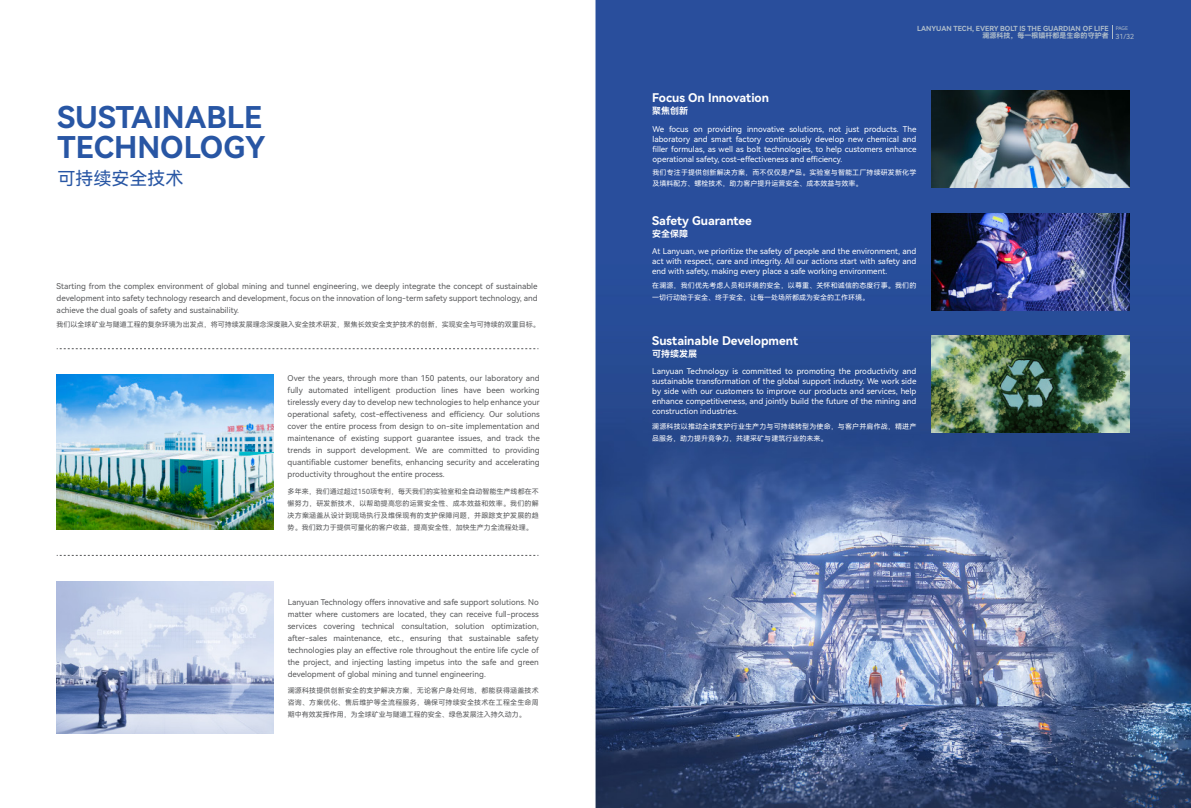
<style>
.page{position:relative;width:1191px;height:808px;background:#fff}
.page>*{position:absolute;margin:0;border:0;box-sizing:border-box;transform-origin:0 0}
.t1{font:30px/29.8px "Harmony OS Sans SC Bold";color:#2856a4}
.t2{font:18px "Harmony OS Sans SC";color:#2856a4}
.t3{font:12px "Harmony OS Sans SC Bold";color:#fff}
.t4{font:9px "Harmony OS Sans SC Bold";color:#fff}
.t5{font:8px/12px "Harmony OS Sans SC";color:#57585a;text-align:justify}
.t6{font:8px/10px "Harmony OS Sans SC";color:#fff;text-align:justify}
.t7{font:7px/12px "Harmony OS Sans SC";color:#57585a;text-align:justify}
.t8{font:7px/12px "Harmony OS Sans SC";letter-spacing:.02em;color:#fff}
.t9{font:7px/7.6px "Harmony OS Sans SC Bold";color:#afbdca;text-align:right}
.t10{font:7px "Harmony OS Sans SC";color:#aebbc8}
.t11{font:5px "Harmony OS Sans SC";color:#aebbc8}
</style>
<div class="page">
<img style="left:56px;top:0;width:1135px;height:808px">
<svg style="left:1112px;top:25px;width:1px;height:14px"></svg>
<img style="left:931px;top:90px;width:198px;height:97px">
<img style="left:931px;top:213px;width:198px;height:97px">
<img style="left:931px;top:336px;width:198px;height:97px">
<img style="left:57px;top:581px;width:217px;height:153px">
<svg style="left:57px;top:348px;width:481px;height:1px"></svg>
<svg style="left:57px;top:555px;width:481px;height:1px"></svg>
<img style="left:57px;top:374px;width:217px;height:155px">
<h1 class="t1" style="left:58px;top:102px;width:209px">SUSTAINABLE<br>TECHNOLOGY</h1>
<h2 class="t2" style="left:58px;top:166px;width:127px">可持续安全技术</h2>
<p class="t5" style="left:57px;top:280px;width:482px">Starting from the complex environment of global mining and tunnel engineering, we deeply integrate the concept of sustainable development into safety technology research and development, focus on the innovation of long-term safety support technology, and achieve the dual goals of safety and sustainability.</p>
<p class="t7" style="left:57px;top:318px;width:484px">我们以全球矿业与隧道工程的复杂环境为出发点，将可持续发展理念深度融入安全技术研发，聚焦长效安全支护技术的创新，实现安全与可持续的双重目标。</p>
<p class="t5" style="left:288px;top:372px;width:254px">Over the years, through more than 150 patents, our laboratory and fully automated intelligent production lines have been working tirelessly every day to develop new technologies to help enhance your operational safety, cost-effectiveness and efficiency. Our solutions cover the entire process from design to on-site implementation and maintenance of existing support guarantee issues, and track the trends in support development. We are committed to providing quantifiable customer benefits, enhancing security and accelerating productivity throughout the entire process.</p>
<p class="t7" style="left:288px;top:485px;width:252px">多年来，我们通过超过150项专利，每天我们的实验室和全自动智能生产线都在不懈努力，研发新技术，以帮助提高您的运营安全性、成本效益和效率。我们的解决方案涵盖从设计到现场执行及维保现有的支护保障问题，并跟踪支护发展的趋势。我们致力于提供可量化的客户收益，提高安全性，加快生产力全流程处理。</p>
<p class="t5" style="left:288px;top:596px;width:253px">Lanyuan Technology offers innovative and safe support solutions. No matter where customers are located, they can receive full-process services covering technical consultation, solution optimization, after-sales maintenance, etc., ensuring that sustainable safety technologies play an effective role throughout the entire life cycle of the project, and injecting lasting impetus into the safe and green development of global mining and tunnel engineering.</p>
<p class="t7" style="left:288px;top:684px;width:252px">澜源科技提供创新安全的支护解决方案，无论客户身处何地，都能获得涵盖技术咨询、方案优化、售后维护等全流程服务，确保可持续安全技术在工程全生命周期中有效发挥作用，为全球矿业与隧道工程的安全、绿色发展注入持久动力。</p>
<h3 class="t3" style="left:652px;top:89px;width:118px">Focus On Innovation</h3>
<p class="t4" style="left:652px;top:105px;width:37px">聚焦创新</p>
<p class="t9" style="left:917px;top:24px;width:193px">LANYUAN TECH, EVERY BOLT IS THE GUARDIAN OF LIFE澜源科技，每一根锚杆都是生命的守护者</p>
<p class="t11" style="left:1115px;top:25px;width:14px">PAGE</p>
<p class="t10" style="left:1115px;top:32px;width:20px">31/32</p>
<p class="t6" style="left:652px;top:123px;width:265px">We focus on providing innovative solutions, not just products. The laboratory and smart factory continuously develop new chemical and filler formulas, as well as bolt technologies, to help customers enhance operational safety, cost-effectiveness and efficiency.</p>
<p class="t8" style="left:652px;top:167px;width:265px;line-height:11px">我们专注于提供创新解决方案，而不仅仅是产品。实验室与智能工厂持续研发新化学及填料配方、螺栓技术，助力客户提升运营安全、成本效益与效率。</p>
<h3 class="t3" style="left:652px;top:212px;width:101px">Safety Guarantee</h3>
<p class="t4" style="left:652px;top:227px;width:37px">安全保障</p>
<p class="t6" style="left:652px;top:246px;width:266px">At Lanyuan, we prioritize the safety of people and the environment, and act with respect, care and integrity. All our actions start with safety and end with safety, making every place a safe working environment.</p>
<p class="t8" style="left:652px;top:279px;width:266px">在澜源，我们优先考虑人员和环境的安全，以尊重、关怀和诚信的态度行事。我们的一切行动始于安全、终于安全，让每一处场所都成为安全的工作环境。</p>
<h3 class="t3" style="left:652px;top:332px;width:147px">Sustainable Development</h3>
<p class="t4" style="left:652px;top:347px;width:46px">可持续发展</p>
<p class="t6" style="left:652px;top:366px;width:266px">Lanyuan Technology is committed to promoting the productivity and sustainable transformation of the global support industry. We work side by side with our customers to improve our products and services, help enhance competitiveness, and jointly build the future of the mining and construction industries.</p>
<p class="t8" style="left:652px;top:420px;width:266px">澜源科技以推动全球支护行业生产力与可持续转型为使命，与客户并肩作战，精进产品服务，助力提升竞争力，共建采矿与建筑行业的未来。</p>
</div>
